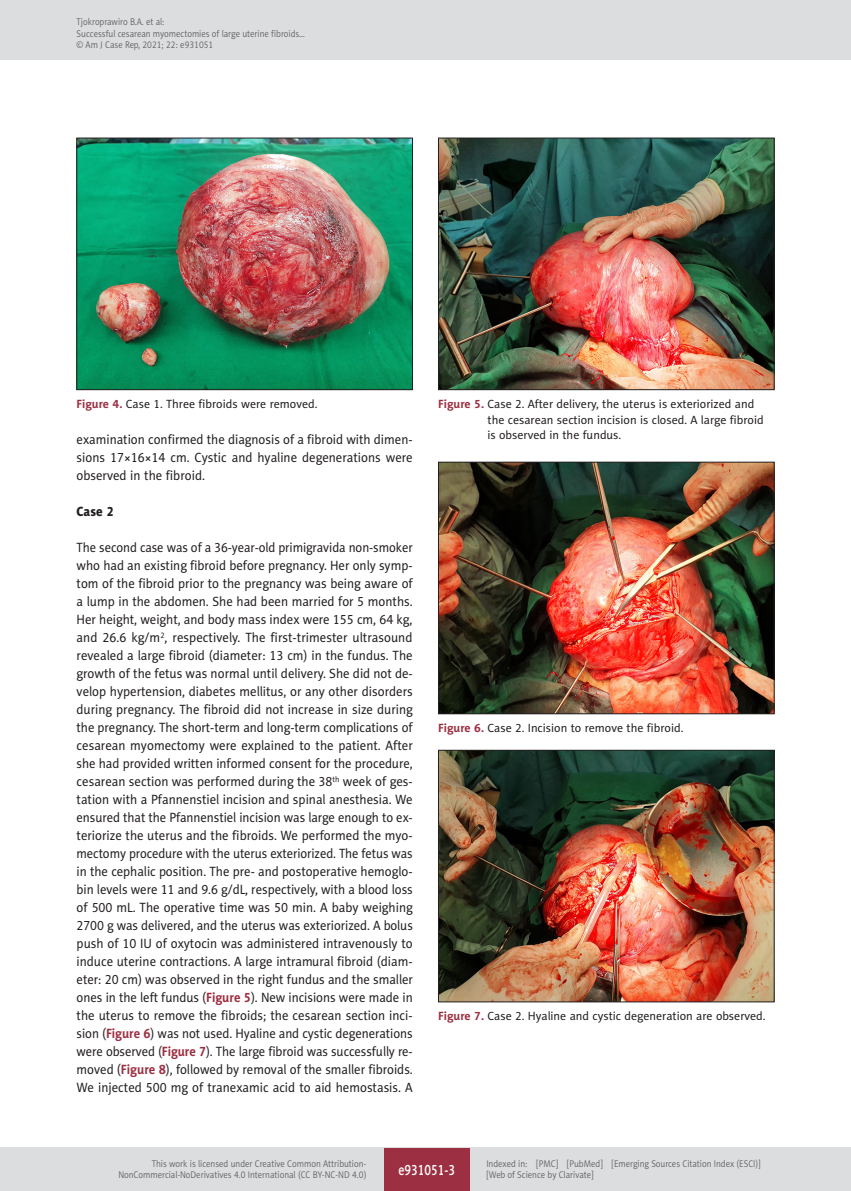
<style>
.page{position:relative;width:851px;height:1191px;background:#fff}
.page>*{position:absolute;margin:0;border:0;box-sizing:border-box;transform-origin:0 0}
.AJCR_e-PAGINA{font:15px "Naomi Sans EFN Medium";color:#fff;scale:.8 1}
.AJCR_Body{font:13.5px/18px "Naomi Sans EFN";color:#231f20;text-align:justify;scale:.93 1}
.AJCR_Body-2{font:13.5px/18px "Naomi Sans EFN";color:#231f20;text-align:justify;scale:.95 1}
.AJCR_Headline_2{font:13.5px "Naomi Sans EFN Heavy";color:#231f20;scale:.95 1}
.AJCR_Rycina_tytul{font:12px/15.8px "Naomi Sans EFN";color:#231f20}
.AJCR_pagina_zywa{font:9.75px/11.2px "Naomi Sans EFN Light";color:#57585a;scale:.9 1}
.AJCR_pagina_sygnatur{font:9.75px "Naomi Sans EFN Light";color:#57585a;scale:.9 1}
.s1{font-weight:700;color:#9d2f42}
</style>
<div class="page">
<img style="left:79px;top:140px;width:331px;height:248px">
<div style="left:77px;top:138px;width:335px;height:252px;border:1px solid #231f20"></div>
<img style="left:440px;top:140px;width:332px;height:248px">
<div style="left:438px;top:138px;width:336px;height:252px;border:1px solid #231f20"></div>
<img style="left:440px;top:464px;width:332px;height:248px">
<div style="left:438px;top:462px;width:336px;height:252px;border:1px solid #231f20"></div>
<img style="left:440px;top:752px;width:332px;height:248px">
<div style="left:438px;top:750px;width:336px;height:252px;border:1px solid #231f20"></div>
<div style="left:0;top:0;width:850px;height:60px;background:#dcdddf"></div>
<div style="left:0;top:1148px;width:850px;height:43px;background:#dcdddf"></div>
<div style="left:384px;top:1147px;width:85px;height:43px;background:#9d2f42"></div>
<p class="AJCR_pagina_zywa" style="left:77px;top:16px;width:255px">Tjokroprawiro B.A. et al:<br>Successful cesarean myomectomies of large uterine fibroids…</p>
<p class="AJCR_pagina_sygnatur" style="left:77px;top:39px;width:153px">© Am J Case Rep, 2021; 22: e931051</p>
<p class="AJCR_Rycina_tytul" style="left:77px;top:396px;width:242px"><span class="s1">Figure 4.</span> Case 1. Three fibroids were removed.</p>
<p class="AJCR_Rycina_tytul" style="left:487px;top:396px;width:277px;text-indent:-49px"><span class="s1">Figure 5.</span> Case 2. After delivery, the uterus is exteriorized and the cesarean section incision is closed. A large fibroid is observed in the fundus.</p>
<p class="AJCR_Body-2" style="left:77px;top:430px;width:355px">examination confirmed the diagnosis of a fibroid with dimen&shy;sions 17×16×14 cm. Cystic and hyaline degenerations were observed in the fibroid.</p>
<p class="AJCR_Headline_2" style="left:77px;top:503px;width:41px">Case 2</p>
<p class="AJCR_Body" style="left:77px;top:538px;width:363px">The second case was of a 36-year-old primigravida non-smoker who had an existing fibroid before pregnancy. Her only symp&shy;tom of the fibroid prior to the pregnancy was being aware of a lump in the abdomen. She had been married for 5 months.<br>Her height, weight, and body mass index were 155 cm, 64 kg, and 26.6 kg/m<sup>2</sup>, respectively. The first-trimester ultrasound revealed a large fibroid (diameter: 13 cm) in the fundus. The growth of the fetus was normal until delivery. She did not de&shy;velop hypertension, diabetes mellitus, or any other disorders during pregnancy. The fibroid did not increase in size during the pregnancy. The short-term and long-term complications of cesarean myomectomy were explained to the patient. After she had provided written informed consent for the procedure, cesarean section was performed during the 38<sup>th</sup> week of ges&shy;tation with a Pfannenstiel incision and spinal anesthesia. We ensured that the Pfannenstiel incision was large enough to ex&shy;teriorize the uterus and the fibroids. We performed the myo&shy;mectomy procedure with the uterus exteriorized. The fetus was in the cephalic position. The pre- and postoperative hemoglo&shy;bin levels were 11 and 9.6 g/dL, respectively, with a blood loss of 500 mL. The operative time was 50 min. A baby weighing 2700 g was delivered, and the uterus was exteriorized. A bolus push of 10 IU of oxytocin was administered intravenously to induce uterine contractions. A large intramural fibroid (diam&shy;eter: 20 cm) was observed in the right fundus and the smaller ones in the left fundus (<span class="s1">Figure 5</span>). New incisions were made in the uterus to remove the fibroids; the cesarean section inci&shy;sion (<span class="s1">Figure 6</span>) was not used. Hyaline and cystic degenerations were observed (<span class="s1">Figure 7</span>). The large fibroid was successfully re&shy;moved (<span class="s1">Figure 8</span>), followed by removal of the smaller fibroids.<br>We injected 500 mg of tranexamic acid to aid hemostasis. A</p>
<p class="AJCR_Rycina_tytul" style="left:438px;top:720px;width:247px"><span class="s1">Figure 6.</span> Case 2. Incision to remove the fibroid.</p>
<p class="AJCR_Rycina_tytul" style="left:438px;top:1008px;width:329px"><span class="s1">Figure 7.</span> Case 2. Hyaline and cystic degeneration are observed.</p>
<p class="AJCR_pagina_zywa" style="left:118px;top:1158px;width:277px;text-align:right">This work is licensed under Creative Common Attribution-<br>NonCommercial-NoDerivatives 4.0 International (CC BY-NC-ND 4.0)</p>
<p class="AJCR_e-PAGINA" style="left:398px;top:1160px;width:72px">e931051-3</p>
<p class="AJCR_pagina_zywa" style="left:486px;top:1158px;width:306px">Indexed in: [PMC] [PubMed] [Emerging Sources Citation Index (ESCI)] [Web of Science by Clarivate]</p>
</div>
